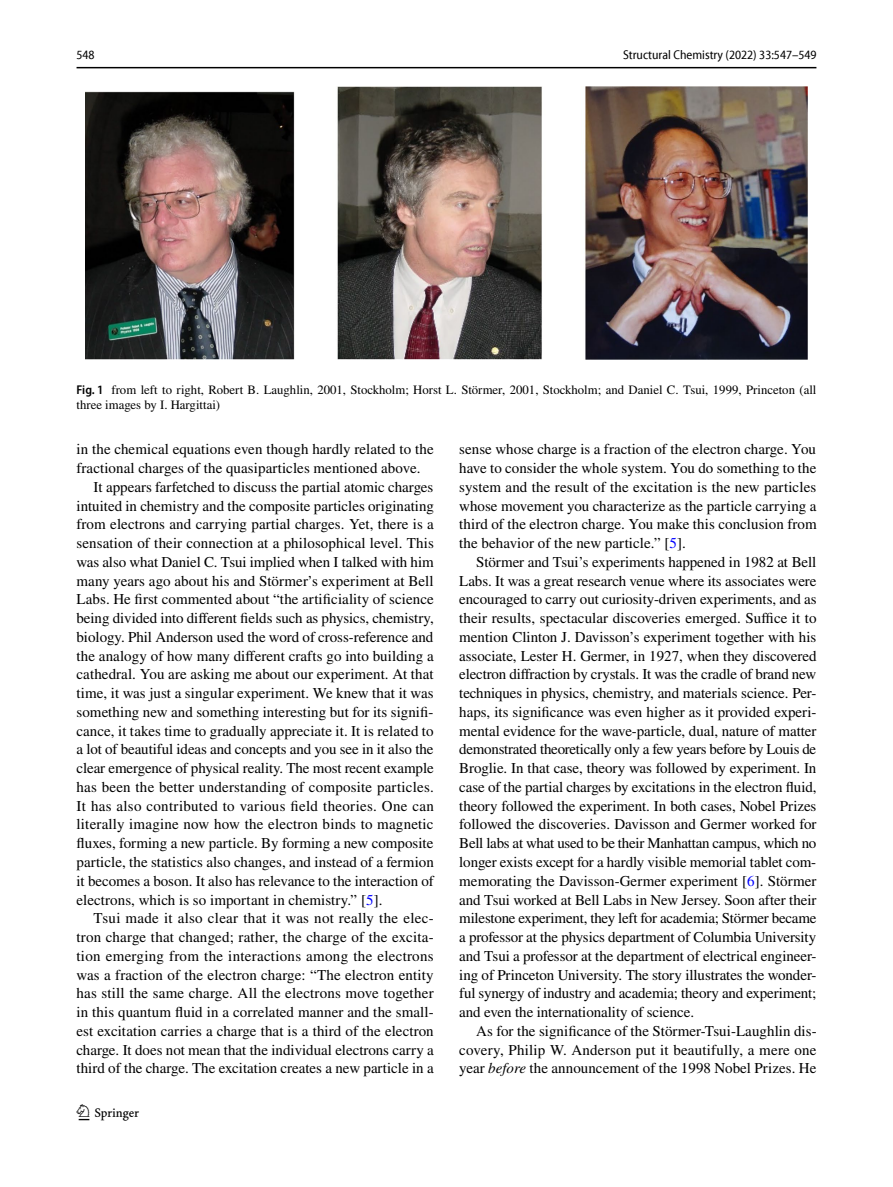
<style>
.page{position:relative;width:893px;height:1187px;background:#fff}
.page>*{position:absolute;margin:0;border:0;box-sizing:border-box;transform-origin:0 0}
.t1{font:22.5px "Springnew Regular 2";color:#000}
.t2{font:15px/18.8px "STIX";letter-spacing:.005em;color:#000;text-align:justify}
.t3{font:12.75px/15px "STIX";color:#000}
.t4{font:semi-condensed 12.75px "Myriad Pro Unic";color:#000}
.s1{font-family:"Myriad Pro";font-weight:600;font-stretch:semi-condensed}
.s2{color:#00f}
.s3{font-style:italic}
</style>
<div class="page">
<hr style="left:77px;top:67px;width:739px;height:1px;background:#000">
<img style="left:85px;top:87px;width:723px;height:272px">
<p class="t4" style="left:77px;top:50px;width:20px">548</p>
<p class="t4" style="left:623px;top:50px;width:195px">Structural Chemistry (2022) 33:547–549</p>
<p class="t3" style="left:77px;top:383px;width:741px"><span class="s1">Fig. 1</span> from left to right, Robert B. Laughlin, 2001, Stockholm; Horst L. Störmer, 2001, Stockholm; and Daniel C. Tsui, 1999, Princeton (all three images by I. Hargittai)</p>
<p class="t2" style="left:77px;top:441px;width:359px">in the chemical equations even though hardly related to the</p>
<p class="t2" style="left:77px;top:459px;width:345px">fractional charges of the quasiparticles mentioned above.</p>
<p class="t2" style="left:94px;top:478px;width:341px">It appears farfetched to discuss the partial atomic charges</p>
<p class="t2" style="left:77px;top:497px;width:359px">intuited in chemistry and the composite particles originating</p>
<p class="t2" style="left:77px;top:516px;width:359px">from electrons and carrying partial charges. Yet, there is a</p>
<p class="t2" style="left:77px;top:534px;width:359px">sensation of their connection at a philosophical level. This</p>
<p class="t2" style="left:77px;top:553px;width:359px">was also what Daniel C. Tsui implied when I talked with him</p>
<p class="t2" style="left:77px;top:572px;width:359px">many years ago about his and Störmer’s experiment at Bell</p>
<p class="t2" style="left:77px;top:591px;width:359px">Labs. He first commented about “the artificiality of science</p>
<p class="t2" style="left:77px;top:609px;width:359px">being divided into different fields such as physics, chemistry,</p>
<p class="t2" style="left:77px;top:628px;width:358px">biology. Phil Anderson used the word of cross-reference and</p>
<p class="t2" style="left:77px;top:647px;width:359px">the analogy of how many different crafts go into building a</p>
<p class="t2" style="left:77px;top:666px;width:359px">cathedral. You are asking me about our experiment. At that</p>
<p class="t2" style="left:77px;top:684px;width:359px">time, it was just a singular experiment. We knew that it was</p>
<p class="t2" style="left:77px;top:703px;width:359px">something new and something interesting but for its signifi-</p>
<p class="t2" style="left:77px;top:722px;width:359px">cance, it takes time to gradually appreciate it. It is related to</p>
<p class="t2" style="left:77px;top:741px;width:359px">a lot of beautiful ideas and concepts and you see in it also the</p>
<p class="t2" style="left:77px;top:759px;width:359px">clear emergence of physical reality. The most recent example</p>
<p class="t2" style="left:77px;top:778px;width:359px">has been the better understanding of composite particles.</p>
<p class="t2" style="left:77px;top:797px;width:359px">It has also contributed to various field theories. One can</p>
<p class="t2" style="left:77px;top:816px;width:358px">literally imagine now how the electron binds to magnetic</p>
<p class="t2" style="left:77px;top:834px;width:358px">fluxes, forming a new particle. By forming a new composite</p>
<p class="t2" style="left:77px;top:853px;width:359px">particle, the statistics also changes, and instead of a fermion</p>
<p class="t2" style="left:77px;top:872px;width:359px">it becomes a boson. It also has relevance to the interaction of</p>
<p class="t2" style="left:77px;top:891px;width:307px">electrons, which is so important in chemistry.” [<span class="s2">5</span>].</p>
<p class="t2" style="left:94px;top:909px;width:342px">Tsui made it also clear that it was not really the elec-</p>
<p class="t2" style="left:77px;top:928px;width:359px">tron charge that changed; rather, the charge of the excita-</p>
<p class="t2" style="left:77px;top:947px;width:359px">tion emerging from the interactions among the electrons</p>
<p class="t2" style="left:77px;top:966px;width:359px">was a fraction of the electron charge: “The electron entity</p>
<p class="t2" style="left:77px;top:984px;width:359px">has still the same charge. All the electrons move together</p>
<p class="t2" style="left:77px;top:1003px;width:359px">in this quantum fluid in a correlated manner and the small-</p>
<p class="t2" style="left:77px;top:1022px;width:359px">est excitation carries a charge that is a third of the electron</p>
<p class="t2" style="left:77px;top:1041px;width:359px">charge. It does not mean that the individual electrons carry a</p>
<p class="t2" style="left:77px;top:1059px;width:359px">third of the charge. The excitation creates a new particle in a</p>
<h1 class="t1" style="left:79px;top:1104px;width:62px">1 3</h1>
<p class="t2" style="left:459px;top:441px;width:359px">sense whose charge is a fraction of the electron charge. You have to consider the whole system. You do something to the system and the result of the excitation is the new particles whose movement you characterize as the particle carrying a third of the electron charge. You make this conclusion from the behavior of the new particle.” [<span class="s2">5</span>].</p>
<p class="t2" style="left:459px;top:553px;width:359px;text-indent:17px">Störmer and Tsui’s experiments happened in 1982 at Bell Labs. It was a great research venue where its associates were encouraged to carry out curiosity-driven experiments, and as their results, spectacular discoveries emerged. Suffice it to mention Clinton J. Davisson’s experiment together with his associate, Lester H. Germer, in 1927, when they discovered electron diffraction by crystals. It was the cradle of brand new techniques in physics, chemistry, and materials science. Per&shy;haps, its significance was even higher as it provided experi&shy;mental evidence for the wave-particle, dual, nature of matter demonstrated theoretically only a few years before by Louis de Broglie. In that case, theory was followed by experiment. In case of the partial charges by excitations in the electron fluid, theory followed the experiment. In both cases, Nobel Prizes followed the discoveries. Davisson and Germer worked for Bell labs at what used to be their Manhattan campus, which no longer exists except for a hardly visible memorial tablet com&shy;memorating the Davisson-Germer experiment [<span class="s2">6</span>]. Störmer and Tsui worked at Bell Labs in New Jersey. Soon after their milestone experiment, they left for academia; Störmer became a professor at the physics department of Columbia University and Tsui a professor at the department of electrical engineer&shy;ing of Princeton University. The story illustrates the wonder&shy;ful synergy of industry and academia; theory and experiment; and even the internationality of science.</p>
<p class="t2" style="left:459px;top:1022px;width:359px;text-indent:17px">As for the significance of the Störmer-Tsui-Laughlin dis&shy;covery, Philip W. Anderson put it beautifully, a mere one year <span class="s3">before</span> the announcement of the 1998 Nobel Prizes. He</p>
</div>
